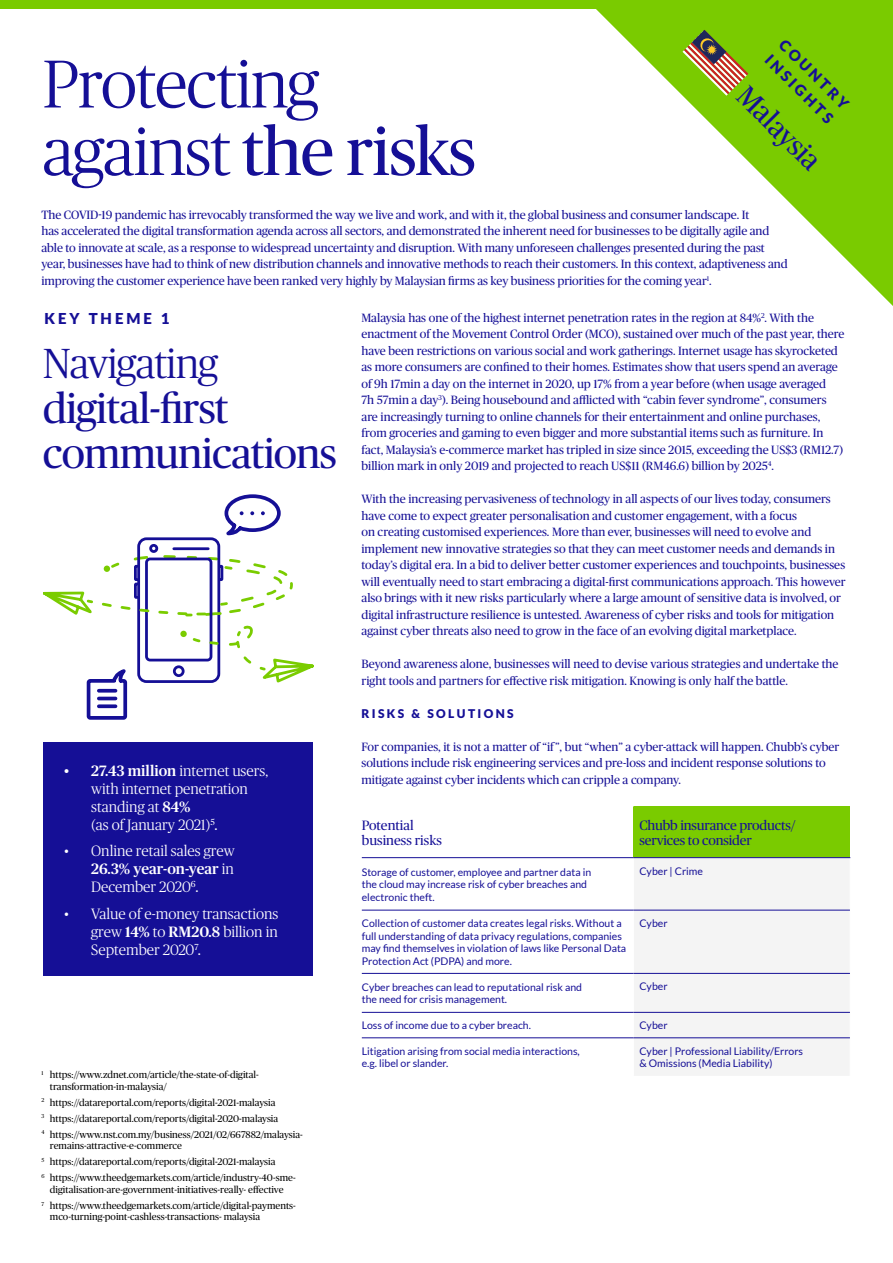
<style>
.page{position:relative;width:893px;height:1263px;background:#fff}
.page>*{position:absolute;margin:0;border:0;box-sizing:border-box;transform-origin:0 0}
.t1{font:300 67.5px/67.5px "Chubb Publico";letter-spacing:-.02em;color:#150f96}
.t2{font:42px/45px "Chubb Publico";letter-spacing:-.02em;color:#150f96}
.t3{font:300 42px "Chubb Publico";letter-spacing:-.02em;color:#150f96}
.t4{font:28.5px "Chubb Publico";color:#150f96}
.t5{font:300 15px/18px "Chubb Publico";color:#fff;text-align:justify}
.t6{font:900 15px/21px "Lato";letter-spacing:.2em;color:#150f96}
.t7{font:13.5px/15px "Chubb Publico";letter-spacing:-.01em;color:#150f96}
.t8{font:12px/16.5px "Chubb Publico";color:#150f96}
.t9{font:900 12px "Lato";letter-spacing:.2em;color:#150f96}
.t10{font:10.5px/12.6px "Lato";color:#150f96}
.t11{font:9.75px/15.9px "Chubb Publico";color:#000}
.s1{font-weight:400}
.s2{font-weight:500}
</style>
<div class="page">
<div style="left:633px;top:806px;width:217px;height:52px;background:#7acb00"></div>
<div style="left:634px;top:858px;width:216px;height:217px;background:#f4f4f4"></div>
<hr style="left:362px;top:857px;width:271px;height:1px;background:#150f96">
<hr style="left:633px;top:857px;width:217px;height:1px;background:#150f96">
<hr style="left:362px;top:910px;width:271px;height:1px;background:#150f96">
<hr style="left:633px;top:910px;width:217px;height:1px;background:#150f96">
<hr style="left:362px;top:973px;width:271px;height:1px;background:#150f96">
<hr style="left:633px;top:973px;width:217px;height:1px;background:#150f96">
<hr style="left:362px;top:1012px;width:271px;height:1px;background:#150f96">
<hr style="left:633px;top:1012px;width:217px;height:1px;background:#150f96">
<hr style="left:362px;top:1037px;width:271px;height:1px;background:#150f96">
<hr style="left:633px;top:1037px;width:217px;height:1px;background:#150f96">
<div style="left:43px;top:742px;width:270px;height:234px;background:#150f96"></div>
<div style="left:137px;top:537px;width:83px;height:146px;border:3px solid #150f96;border-radius:8px"></div>
<div style="left:149px;top:544px;width:9px;height:9px;border:3px solid #150f96;border-radius:50%"></div>
<svg style="left:224px;top:494px;width:57px;height:42px"></svg>
<svg style="left:43px;top:545px;width:271px;height:175px"></svg>
<svg style="left:99px;top:689px;width:17px;height:4px"></svg>
<hr style="left:99px;top:697px;width:17px;height:3px;background:#150f96">
<svg style="left:99px;top:704px;width:17px;height:4px"></svg>
<div style="left:0;top:0;width:655px;height:9px;background:#7acb00"></div>
<svg style="left:596px;top:0;width:297px;height:306px"></svg>
<svg style="left:682px;top:30px;width:66px;height:66px;background:#92a634"></svg>
<h1 class="t1" style="left:43px;top:46px;width:435px">Protecting against <span class="s1">the risks</span></h1>
<p class="t6" style="left:789px;top:34px;width:93px;rotate:45deg">COUNTRY<br>INSIGHTS</p>
<h3 class="t4" style="left:756px;top:77px;width:107px;rotate:45deg">Malaysia</h3>
<p class="t8" style="left:41px;top:206px;width:748px">The COVID-19 pandemic has irrevocably transformed the way we live and work, and with it, the global business and consumer landscape. It<br>has accelerated the digital transformation agenda across all sectors, and demonstrated the inherent need for businesses to be digitally agile and able to innovate at scale, as a response to widespread uncertainty and disruption. With many unforeseen challenges presented during the past year, businesses have had to think of new distribution channels and innovative methods to reach their customers. In this context, adaptiveness and improving the customer experience have been ranked very highly by Malaysian firms as key business priorities for the coming year<sup>1</sup>.</p>
<p class="t8" style="left:361px;top:308px;width:485px">Malaysia has one of the highest internet penetration rates in the region at 84%<sup>2</sup>. With the enactment of the Movement Control Order (MCO), sustained over much of the past year, there have been restrictions on various social and work gatherings. Internet usage has skyrocketed as more consumers are confined to their homes. Estimates show that users spend an average of 9h 17min a day on the internet in 2020, up 17% from a year before (when usage averaged<br>7h 57min a day<sup>3</sup>). Being housebound and afflicted with “cabin fever syndrome”, consumers are increasingly turning to online channels for their entertainment and online purchases, from groceries and gaming to even bigger and more substantial items such as furniture. In fact, Malaysia’s e-commerce market has tripled in size since 2015, exceeding the US$3 (RM12.7) billion mark in only 2019 and projected to reach US$11 (RM46.6) billion by 2025<sup>4</sup>.</p>
<p class="t8" style="left:361px;top:490px;width:486px">With the increasing pervasiveness of technology in all aspects of our lives today, consumers have come to expect greater personalisation and customer engagement, with a focus<br>on creating customised experiences. More than ever, businesses will need to evolve and implement new innovative strategies so that they can meet customer needs and demands in today’s digital era. In a bid to deliver better customer experiences and touchpoints, businesses will eventually need to start embracing a digital-first communications approach. This however also brings with it new risks particularly where a large amount of sensitive data is involved, or digital infrastructure resilience is untested. Awareness of cyber risks and tools for mitigation against cyber threats also need to grow in the face of an evolving digital marketplace.</p>
<p class="t8" style="left:361px;top:655px;width:479px">Beyond awareness alone, businesses will need to devise various strategies and undertake the right tools and partners for effective risk mitigation. Knowing is only half the battle.</p>
<p class="t9" style="left:361px;top:706px;width:154px">RISKS &amp; SOLUTIONS</p>
<p class="t8" style="left:361px;top:737px;width:479px">For companies, it is not a matter of “if”, but “when” a cyber-attack will happen. Chubb’s cyber solutions include risk engineering services and pre-loss and incident response solutions to mitigate against cyber incidents which can cripple a company.</p>
<p class="t7" style="left:362px;top:817px;width:82px">Potential business risks</p>
<p class="t7" style="left:639px;top:817px;width:158px">Chubb insurance products/ services to consider</p>
<p class="t10" style="left:362px;top:865px;width:231px">Storage of customer, employee and partner data in the cloud may increase risk of cyber breaches and electronic theft.</p>
<p class="t10" style="left:639px;top:864px;width:65px">Cyber | Crime</p>
<p class="t10" style="left:362px;top:917px;width:266px">Collection of customer data creates legal risks. Without a full understanding of data privacy regulations, companies may find themselves in violation of laws like Personal Data Protection Act (PDPA) and more.</p>
<p class="t10" style="left:639px;top:917px;width:30px">Cyber</p>
<p class="t10" style="left:362px;top:981px;width:222px">Cyber breaches can lead to reputational risk and the need for crisis management.</p>
<p class="t10" style="left:639px;top:980px;width:30px">Cyber</p>
<p class="t10" style="left:362px;top:1019px;width:171px">Loss of income due to a cyber breach.</p>
<p class="t10" style="left:639px;top:1019px;width:30px">Cyber</p>
<p class="t10" style="left:362px;top:1044px;width:219px">Litigation arising from social media interactions, e.g. libel or slander.</p>
<p class="t10" style="left:639px;top:1044px;width:165px">Cyber | Professional Liability/Errors &amp; Omissions (Media Liability)</p>
<p class="t6" style="left:44px;top:308px;width:127px">KEY THEME 1</p>
<h2 class="t3" style="left:43px;top:334px;width:177px">Navigating</h2>
<h2 class="t2" style="left:43px;top:383px;width:296px">digital-first communications</h2>
<p class="t5" style="left:91px;top:761px;width:178px;text-align:left;text-indent:-27px"><span class="s2">• 27.43 million</span> internet users, with internet penetration standing at <span class="s2">84%<br></span>(as of January 2021)<sup>5</sup><span class="s1">.</span></p>
<p class="t5" style="left:91px;top:841px;width:145px;text-indent:-27px">• Online retail sales grew <span class="s2">26.3% year-on-year</span> in December 2020<sup>6</sup><span class="s1">.</span></p>
<p class="t5" style="left:91px;top:904px;width:189px;text-indent:-27px">• Value of e-money transactions grew <span class="s2">14%</span> to <span class="s2">RM20.8</span> billion in September 2020<sup>7</sup><span class="s1">.</span></p>
<p class="t11" style="left:50px;top:1068px;width:210px;line-height:11.7px;text-indent:-9px"><sup>1</sup> https://www.zdnet.com/article/the-state-of-digital&shy;transformation-in-malaysia/</p>
<p class="t11" style="left:41px;top:1094px;width:263px"><sup>2</sup> https://datareportal.com/reports/digital-2021-malaysia<br><sup>3</sup> https://datareportal.com/reports/digital-2020-malaysia<br><sup>4</sup> https://www.nst.com.my/business/2021/02/667882/malaysia-</p>
<p class="t11" style="left:41px;top:1137px;width:256px;text-indent:8px">remains-attractive-e-commerce<br><sup>5</sup> https://datareportal.com/reports/digital-2021-malaysia<br><sup>6</sup> https://www.theedgemarkets.com/article/industry-40-sme-</p>
<p class="t11" style="left:41px;top:1181px;width:256px;text-align:center">digitalisation-are-government-initiatives-really- effective<br><sup>7</sup> https://www.theedgemarkets.com/article/digital-payments-</p>
<p class="t11" style="left:50px;top:1208px;width:212px">mco-turning-point-cashless-transactions- malaysia</p>
</div>
